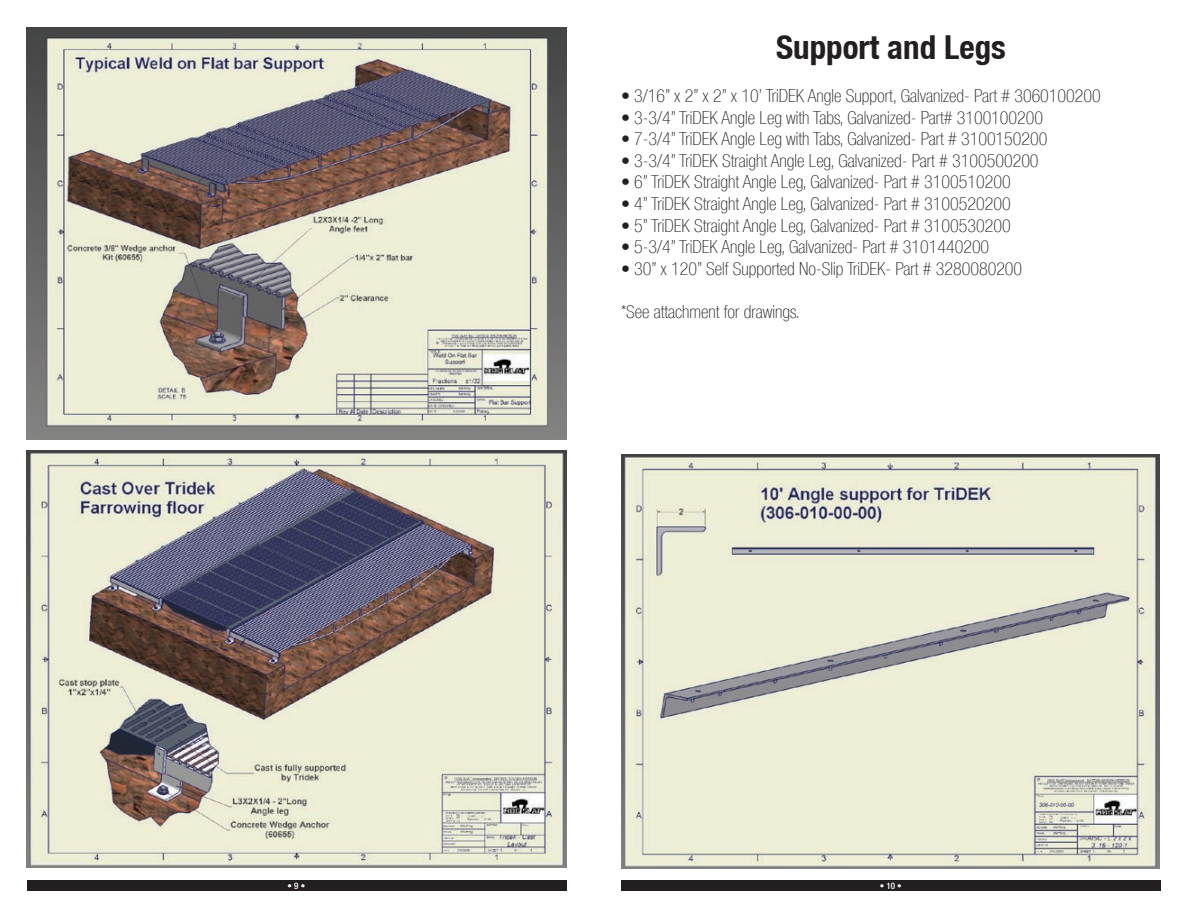
<style>
.page{position:relative;width:1188px;height:918px;background:#fff}
.page>*{position:absolute;margin:0;border:0;box-sizing:border-box;transform-origin:0 0}
.t1{font:33px "Helvetica Neue Bold Cond";color:#231f20}
.t2{font:100 condensed 18px "Helvetica Neue LT Com";color:#231f20}
.t3{font:500 condensed 9px "Helvetica Neue LT Com";color:#fff}
</style>
<div class="page">
<img style="left:27px;top:450px;width:540px;height:418px">
<img style="left:27px;top:27px;width:540px;height:413px">
<div style="left:27px;top:881px;width:540px;height:10px;background:#231f20"></div>
<div style="left:621px;top:881px;width:540px;height:10px;background:#231f20"></div>
<img style="left:621px;top:454px;width:538px;height:415px">
<h1 class="t1" style="left:776px;top:27px;width:231px">Support and Legs</h1>
<p class="t2" style="left:621px;top:85px;width:481px">• 3/16” x 2” x 2” x 10’ TriDEK Angle Support, Galvanized- Part # 3060100200</p>
<p class="t2" style="left:621px;top:107px;width:424px">• 3-3/4” TriDEK Angle Leg with Tabs, Galvanized- Part# 3100100200</p>
<p class="t2" style="left:621px;top:129px;width:428px">• 7-3/4” TriDEK Angle Leg with Tabs, Galvanized- Part # 3100150200</p>
<p class="t2" style="left:621px;top:150px;width:419px">• 3-3/4” TriDEK Straight Angle Leg, Galvanized- Part # 3100500200</p>
<p class="t2" style="left:621px;top:172px;width:391px">• 6” TriDEK Straight Angle Leg, Galvanized- Part # 3100510200</p>
<p class="t2" style="left:621px;top:193px;width:391px">• 4” TriDEK Straight Angle Leg, Galvanized- Part # 3100520200</p>
<p class="t2" style="left:621px;top:215px;width:391px">• 5” TriDEK Straight Angle Leg, Galvanized- Part # 3100530200</p>
<p class="t2" style="left:621px;top:237px;width:370px">• 5-3/4” TriDEK Angle Leg, Galvanized- Part # 3101440200</p>
<p class="t2" style="left:621px;top:258px;width:403px">• 30” x 120” Self Supported No-Slip TriDEK- Part # 3280080200</p>
<p class="t2" style="left:621px;top:301px;width:180px">*See attachment for drawings.</p>
<p class="t3" style="left:288px;top:880px;width:19px">• 9 •</p>
<p class="t3" style="left:880px;top:880px;width:23px">• 10 •</p>
</div>
